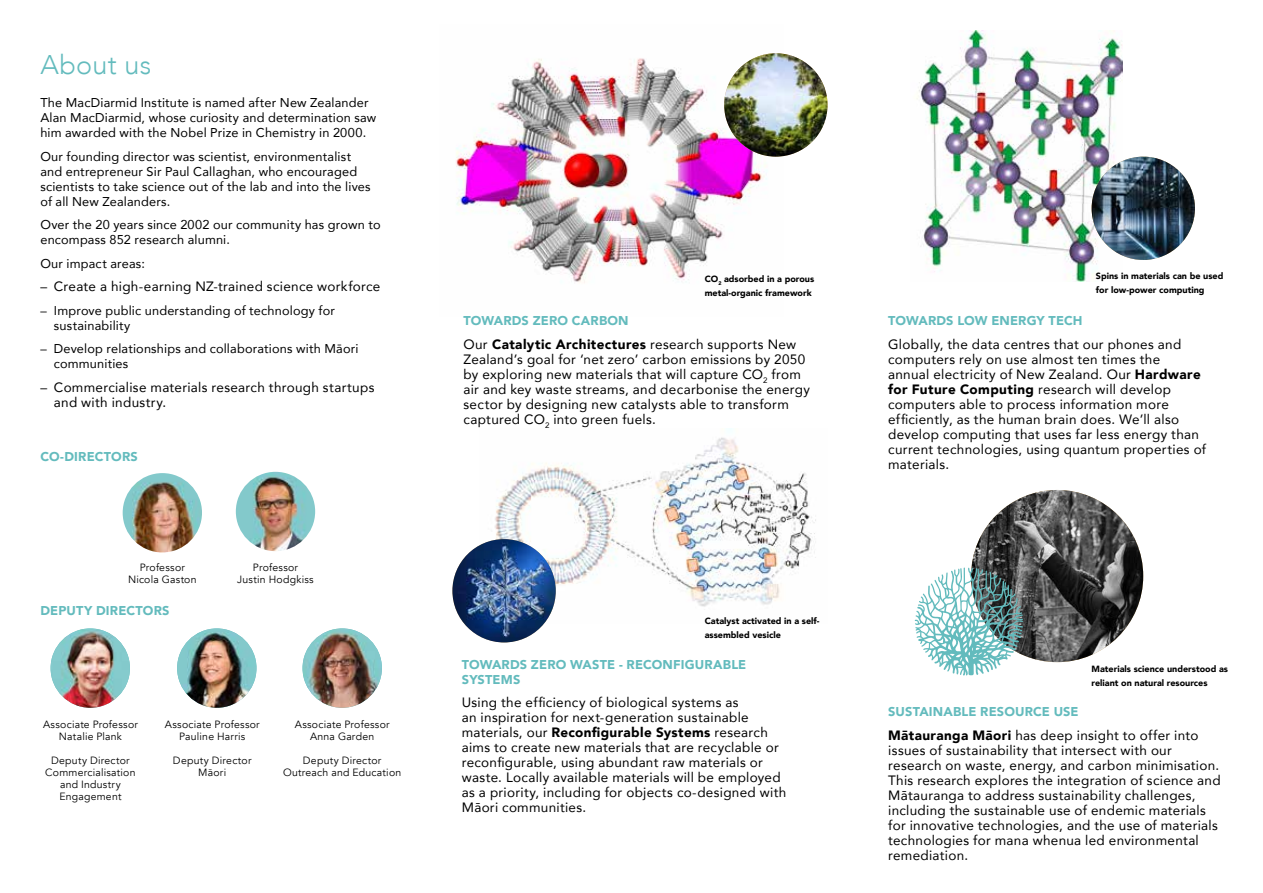
<style>
.page{position:relative;width:1263px;height:893px;background:#fff}
.page>*{position:absolute;margin:0;border:0;box-sizing:border-box;transform-origin:0 0}
.t1{font:300 27px "Avenir";letter-spacing:.01em;color:#63bbbd}
.t2{font:13.5px/15px "Avenir";letter-spacing:.02em;color:#000}
.t3{font:12.75px/15px "Avenir";letter-spacing:.015em;color:#000}
.t4{font:900 12.75px/15px "Avenir";letter-spacing:.01em;color:#63bbbd}
.t5{font:10.5px/12px "Avenir";letter-spacing:.02em;color:#000;text-align:center}
.t6{font:900 9px/13.5px "Avenir";color:#000}
.s1{font-weight:900}
</style>
<div class="page">
<img style="left:456px;top:53px;width:312px;height:230px">
<img style="left:484px;top:429px;width:332px;height:195px">
<img style="left:916px;top:31px;width:206px;height:251px">
<img style="left:724px;top:53px;width:103px;height:104px;border-radius:52px">
<img style="left:1091px;top:157px;width:104px;height:103px;border-radius:52px">
<img style="left:452px;top:539px;width:104px;height:103px;border-radius:52px">
<img style="left:123px;top:473px;width:79px;height:79px;border-radius:40px">
<img style="left:236px;top:472px;width:79px;height:79px;border-radius:40px">
<img style="left:51px;top:628px;width:79px;height:80px;border-radius:40px">
<img style="left:177px;top:628px;width:79px;height:80px;border-radius:40px">
<img style="left:303px;top:628px;width:79px;height:80px;border-radius:40px">
<img style="left:971px;top:490px;width:172px;height:172px;border-radius:86px">
<svg style="left:915px;top:567px;width:108px;height:109px"></svg>
<h1 class="t1" style="left:40px;top:49px;width:112px">About us</h1>
<p class="t3" style="left:40px;top:95px;width:337px">The MacDiarmid Institute is named after New Zealander<br>Alan MacDiarmid, whose curiosity and determination saw him awarded with the Nobel Prize in Chemistry in 2000.</p>
<p class="t3" style="left:40px;top:149px;width:332px">Our founding director was scientist, environmentalist and entrepreneur Sir Paul Callaghan, who encouraged scientists to take science out of the lab and into the lives of all New Zealanders.</p>
<p class="t3" style="left:40px;top:217px;width:342px">Over the 20 years since 2002 our community has grown to encompass 852 research alumni.</p>
<p class="t3" style="left:40px;top:256px;width:106px">Our impact areas:</p>
<p class="t2" style="left:40px;top:279px;width:341px">– Create a high-earning NZ-trained science workforce</p>
<p class="t3" style="left:54px;top:303px;width:282px;text-indent:-14px">– Improve public understanding of technology for sustainability</p>
<p class="t3" style="left:54px;top:341px;width:306px;text-indent:-14px">– Develop relationships and collaborations with Māori communities</p>
<p class="t2" style="left:54px;top:379px;width:322px;text-indent:-14px">– Commercialise materials research through startups and with industry.</p>
<p class="t4" style="left:40px;top:448px;width:99px">CO-DIRECTORS</p>
<p class="t5" style="left:128px;top:561px;width:70px">Professor<br>Nicola Gaston</p>
<p class="t5" style="left:237px;top:561px;width:78px">Professor<br>Justin Hodgkiss</p>
<p class="t4" style="left:40px;top:603px;width:131px">DEPUTY DIRECTORS</p>
<p class="t5" style="left:43px;top:719px;width:96px">Associate Professor<br>Natalie Plank</p>
<p class="t5" style="left:45px;top:755px;width:92px">Deputy Director<br>Commercialisation and Industry<br>Engagement</p>
<p class="t5" style="left:165px;top:719px;width:96px">Associate Professor<br>Pauline Harris</p>
<p class="t5" style="left:173px;top:755px;width:80px">Deputy Director<br>Māori</p>
<p class="t5" style="left:295px;top:719px;width:96px">Associate Professor<br>Anna Garden</p>
<p class="t5" style="left:283px;top:755px;width:120px">Deputy Director<br>Outreach and Education</p>
<p class="t6" style="left:705px;top:272px;width:111px">CO<sub>2</sub> adsorbed in a porous metal-organic framework</p>
<p class="t4" style="left:463px;top:313px;width:167px">TOWARDS ZERO CARBON</p>
<p class="t2" style="left:463px;top:336px;width:348px">Our <span class="s1">Catalytic Architectures</span> research supports New Zealand’s goal for ‘net zero’ carbon emissions by 2050 by exploring new materials that will capture CO<sub>2</sub> from air and key waste streams, and decarbonise the energy sector by designing new catalysts able to transform captured CO<sub>2</sub> into green fuels.</p>
<p class="t6" style="left:705px;top:614px;width:116px">Catalyst activated in a self&shy;assembled vesicle</p>
<p class="t4" style="left:462px;top:657px;width:286px">TOWARDS ZERO WASTE - RECONFIGURABLE<br>SYSTEMS</p>
<p class="t2" style="left:462px;top:695px;width:326px">Using the efficiency of biological systems as<br>an inspiration for next-generation sustainable materials, our <span class="s1">Reconfigurable Systems</span> research aims to create new materials that are recyclable or reconfigurable, using abundant raw materials or waste. Locally available materials will be employed as a priority, including for objects co-designed with Māori communities.</p>
<p class="t6" style="left:1096px;top:269px;width:129px">Spins in materials can be used for low-power computing</p>
<p class="t4" style="left:888px;top:313px;width:196px">TOWARDS LOW ENERGY TECH</p>
<p class="t2" style="left:888px;top:336px;width:319px">Globally, the data centres that our phones and computers rely on use almost ten times the<br>annual electricity of New Zealand. Our <span class="s1">Hardware for Future Computing</span> research will develop computers able to process information more efficiently, as the human brain does. We’ll also develop computing that uses far less energy than current technologies, using quantum properties of materials.</p>
<p class="t6" style="left:1091px;top:662px;width:138px">Materials science understood as reliant on natural resources</p>
<p class="t4" style="left:888px;top:704px;width:192px">SUSTAINABLE RESOURCE USE</p>
<p class="t2" style="left:888px;top:727px;width:334px"><span class="s1">Mātauranga Māori</span> has deep insight to offer into issues of sustainability that intersect with our research on waste, energy, and carbon minimisation.<br>This research explores the integration of science and Mātauranga to address sustainability challenges, including the sustainable use of endemic materials for innovative technologies, and the use of materials technologies for mana whenua led environmental remediation.</p>
</div>
